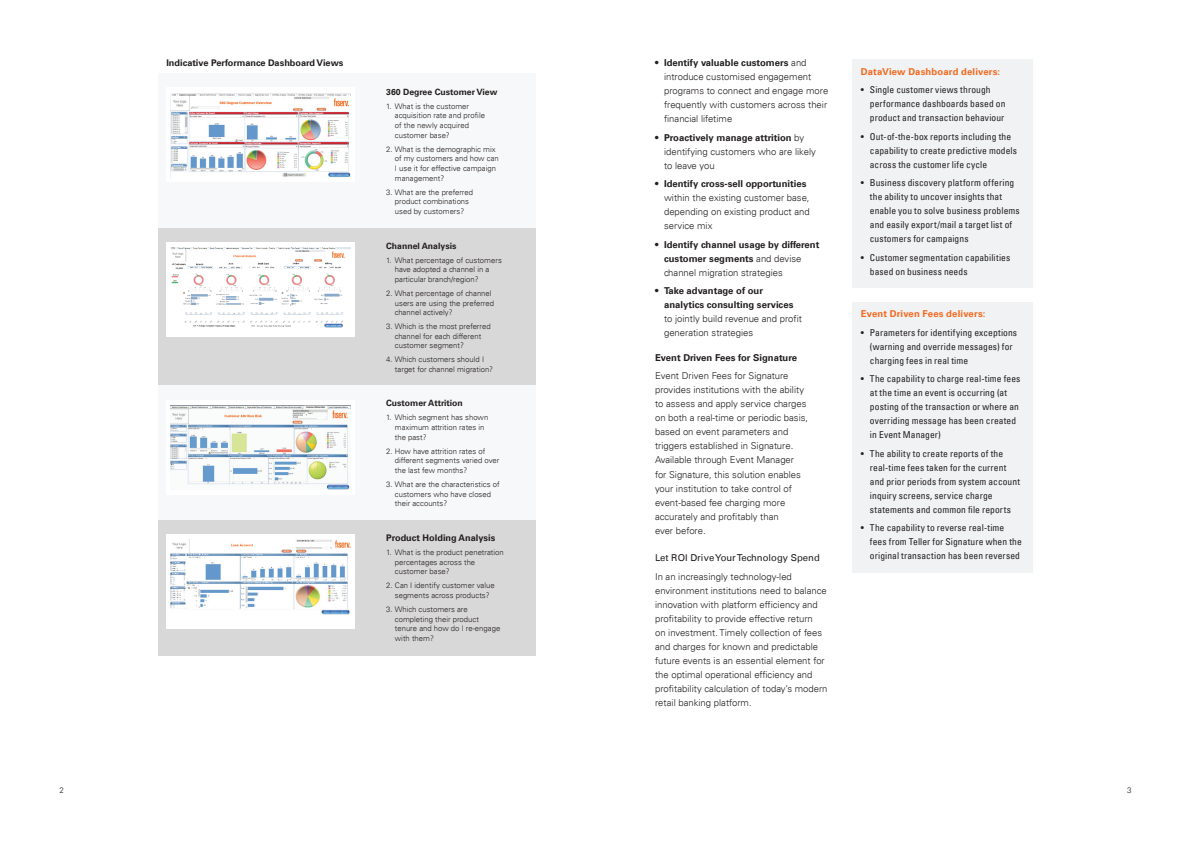
<style>
.page{position:relative;width:1191px;height:842px;background:#fff}
.page>*{position:absolute;margin:0;border:0;box-sizing:border-box;transform-origin:0 0}
.t1{font:300 9.5px/14px "Univers LT";color:#231f20}
.t2{font:condensed 9.5px/14px "Univers LT";letter-spacing:.01em;color:#231f20}
.t3{font:700 9.5px/14px "Univers LT";color:#231f20}
.t4{font:700 9.5px "Univers LT";letter-spacing:.015em;color:#f36a21}
.t5{font:9.5px "Univers LT";color:#231f20}
.t6{font:700 9.2px "Univers LT";color:#231f20}
.t7{font:700 8.7px "Univers LT";color:#231f20}
.t8{font:300 8px "Univers LT";color:#231f20}
.t9{font:300 7.7px/9.6px "Univers LT";color:#231f20}
.s1{font-weight:700}
.s2{font-weight:300}
</style>
<div class="page">
<div style="left:158px;top:228px;width:377px;height:158px;background:#d9d8d8"></div>
<div style="left:158px;top:73px;width:377px;height:155px;background:#f7f8f9"></div>
<div style="left:158px;top:386px;width:377px;height:153px;background:#f7f8f9"></div>
<div style="left:158px;top:520px;width:377px;height:136px;background:#d9d8d8"></div>
<div style="left:166px;top:87px;width:189px;height:95px;background:#fff"></div>
<img style="left:170px;top:94px;width:181px;height:84px">
<div style="left:166px;top:242px;width:189px;height:95px;background:#fff"></div>
<img style="left:170px;top:247px;width:181px;height:81px">
<div style="left:166px;top:400px;width:189px;height:95px;background:#fff"></div>
<img style="left:170px;top:405px;width:181px;height:84px">
<div style="left:166px;top:535px;width:189px;height:94px;background:#fff"></div>
<img style="left:170px;top:540px;width:181px;height:75px">
<div style="left:852px;top:60px;width:180px;height:228px;background:#f0f2f3"></div>
<div style="left:852px;top:302px;width:180px;height:270px;background:#f0f2f3"></div>
<p class="t6" style="left:166px;top:57px;width:178px">Indicative Performance Dashboard Views</p>
<p class="t7" style="left:386px;top:87px;width:113px">360 Degree Customer View</p>
<p class="t9" style="left:395px;top:101px;width:92px;text-indent:-9px">1. What is the customer acquisition rate and profile of the newly acquired customer base?</p>
<p class="t9" style="left:395px;top:144px;width:105px;text-indent:-9px">2. What is the demographic mix of my customers and how can<br>I use it for effective campaign management?</p>
<p class="t9" style="left:395px;top:187px;width:80px;text-indent:-9px">3. What are the preferred product combinations used by customers?</p>
<p class="t7" style="left:386px;top:240px;width:72px">Channel Analysis</p>
<p class="t9" style="left:395px;top:255px;width:108px;text-indent:-9px">1. What percentage of customers have adopted a channel in a particular branch/region?</p>
<p class="t9" style="left:395px;top:288px;width:101px;text-indent:-9px">2. What percentage of channel users are using the preferred channel actively?</p>
<p class="t9" style="left:395px;top:322px;width:97px;text-indent:-9px">3. Which is the most preferred channel for each different customer segment?</p>
<p class="t9" style="left:395px;top:355px;width:100px;text-indent:-9px">4. Which customers should I target for channel migration?</p>
<p class="t7" style="left:386px;top:398px;width:78px">Customer Attrition</p>
<p class="t9" style="left:395px;top:413px;width:95px;text-indent:-9px">1. Which segment has shown maximum attrition rates in the past?</p>
<p class="t9" style="left:395px;top:446px;width:106px;text-indent:-9px">2. How have attrition rates of different segments varied over the last few months?</p>
<p class="t9" style="left:395px;top:479px;width:106px;text-indent:-9px">3. What are the characteristics of customers who have closed their accounts?</p>
<p class="t6" style="left:386px;top:533px;width:111px">Product Holding Analysis</p>
<p class="t9" style="left:395px;top:548px;width:110px;text-indent:-9px">1. What is the product penetration percentages across the customer base?</p>
<p class="t9" style="left:386px;top:581px;width:110px;text-align:center">2. Can I identify customer value segments across products?</p>
<p class="t9" style="left:395px;top:604px;width:107px;text-indent:-9px">3. Which customers are completing their product tenure and how do I re-engage with them?</p>
<p class="t1" style="left:664px;top:56px;width:166px;text-indent:-9px"><span class="s1">• Identify valuable customers</span> and introduce customised engagement programs to connect and engage more frequently with customers across their financial lifetime</p>
<p class="t1" style="left:664px;top:131px;width:153px;text-indent:-9px"><span class="s1">• Proactively manage attrition</span> by identifying customers who are likely to leave you</p>
<p class="t3" style="left:655px;top:177px;width:153px">• Identify cross-sell opportunities</p>
<p class="t1" style="left:664px;top:191px;width:147px;text-align:justify">within the existing customer base, depending on existing product and service mix</p>
<p class="t3" style="left:664px;top:238px;width:157px;text-indent:-9px">• Identify channel usage by different customer segments <span class="s2">and devise channel migration strategies</span></p>
<p class="t3" style="left:664px;top:284px;width:131px;text-indent:-9px">• Take advantage of our analytics consulting services</p>
<p class="t1" style="left:664px;top:312px;width:139px">to jointly build revenue and profit generation strategies</p>
<p class="t3" style="left:655px;top:351px;width:144px">Event Driven Fees for Signature</p>
<p class="t1" style="left:655px;top:369px;width:155px">Event Driven Fees for Signature provides institutions with the ability to assess and apply service charges on both a real-time or periodic basis, based on event parameters and triggers established in Signature.<br>Available through Event Manager<br>for Signature, this solution enables your institution to take control of event-based fee charging more accurately and profitably than<br>ever before.</p>
<p class="t5" style="left:655px;top:552px;width:166px">Let ROI Drive Your Technology Spend</p>
<p class="t1" style="left:655px;top:569px;width:174px">In an increasingly technology-led environment institutions need to balance innovation with platform efficiency and profitability to provide effective return<br>on investment. Timely collection of fees and charges for known and predictable future events is an essential element for the optimal operational efficiency and profitability calculation of today’s modern retail banking platform.</p>
<p class="t4" style="left:861px;top:66px;width:141px">DataView Dashboard delivers:</p>
<p class="t2" style="left:870px;top:83px;width:137px;text-indent:-9px">• Single customer views through performance dashboards based on product and transaction behaviour</p>
<p class="t2" style="left:870px;top:129px;width:149px;text-indent:-9px">• Out-of-the-box reports including the capability to create predictive models across the customer life cycle</p>
<p class="t2" style="left:870px;top:176px;width:151px;text-indent:-9px">• Business discovery platform offering the ability to uncover insights that enable you to solve business problems and easily export/mail a target list of customers for campaigns</p>
<p class="t2" style="left:870px;top:250px;width:142px;text-indent:-9px">• Customer segmentation capabilities based on business needs</p>
<p class="t4" style="left:861px;top:308px;width:126px">Event Driven Fees delivers:</p>
<p class="t2" style="left:870px;top:325px;width:149px;text-indent:-9px">• Parameters for identifying exceptions (warning and override messages) for charging fees in real time</p>
<p class="t2" style="left:870px;top:372px;width:152px;text-indent:-9px">• The capability to charge real-time fees at the time an event is occurring (at posting of the transaction or where an overriding message has been created in Event Manager)</p>
<p class="t2" style="left:870px;top:446px;width:152px;text-indent:-9px">• The ability to create reports of the real-time fees taken for the current and prior periods from system account inquiry screens, service charge statements and common file reports</p>
<p class="t2" style="left:870px;top:521px;width:153px;text-indent:-9px">• The capability to reverse real-time fees from Teller for Signature when the original transaction has been reversed</p>
<p class="t8" style="left:60px;top:785px;width:6px">2</p>
<p class="t8" style="left:1127px;top:785px;width:6px">3</p>
</div>
